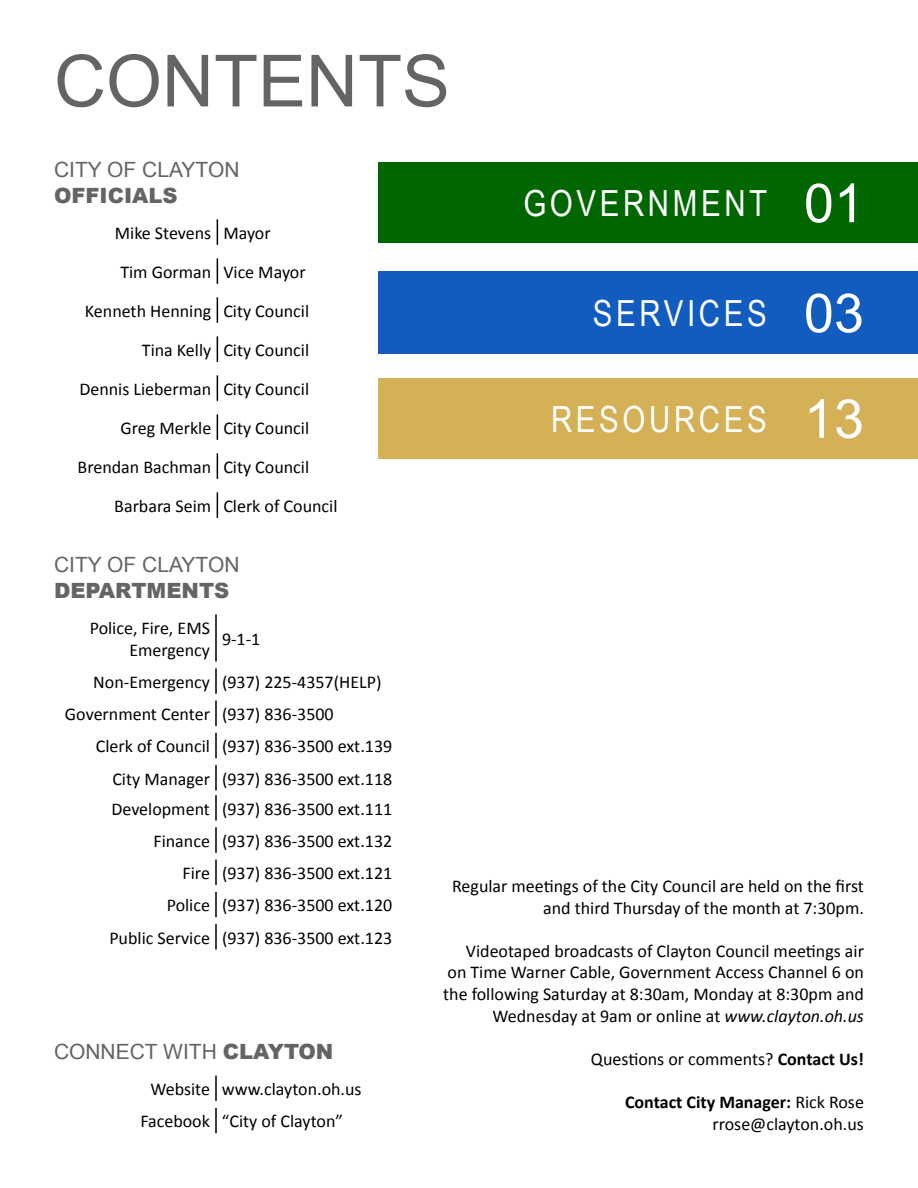
<style>
.page{position:relative;width:918px;height:1188px;background:#fff}
.page>*{position:absolute;margin:0;border:0;box-sizing:border-box;transform-origin:0 0}
.t1{font:72px "Arial";color:#646464}
.t2{font:36px "Arial Narrow";letter-spacing:.1em;color:#fff}
.t3{font:21px "Arial";color:#646464}
.t4{font:900 21px "Arial";color:#646464}
.t5{font:18px/32.2px "Calibri";color:#000;text-align:right}
.s1{font-family:"Arial";font-size:54px}
.s2{font-weight:900}
.s3{font-style:italic}
.s4{font-weight:700}
</style>
<div class="page">
<div style="left:378px;top:162px;width:540px;height:81px;background:#060"></div>
<div style="left:378px;top:272px;width:540px;height:82px;background:#125cbf"></div>
<div style="left:378px;top:378px;width:540px;height:81px;background:#d4b157"></div>
<hr style="left:215px;top:614px;width:2px;height:48px;background:#000">
<hr style="left:215px;top:668px;width:2px;height:26px;background:#000">
<hr style="left:215px;top:701px;width:2px;height:25px;background:#000">
<hr style="left:215px;top:733px;width:2px;height:25px;background:#000">
<hr style="left:215px;top:765px;width:2px;height:26px;background:#000">
<hr style="left:215px;top:795px;width:2px;height:26px;background:#000">
<hr style="left:215px;top:827px;width:2px;height:26px;background:#000">
<hr style="left:215px;top:860px;width:2px;height:25px;background:#000">
<hr style="left:215px;top:892px;width:2px;height:25px;background:#000">
<hr style="left:215px;top:924px;width:2px;height:26px;background:#000">
<hr style="left:215px;top:1076px;width:2px;height:25px;background:#000">
<hr style="left:215px;top:1108px;width:2px;height:25px;background:#000">
<svg style="left:217px;top:219px;width:1px;height:26px"></svg>
<svg style="left:217px;top:258px;width:1px;height:26px"></svg>
<svg style="left:217px;top:297px;width:1px;height:26px"></svg>
<svg style="left:217px;top:336px;width:1px;height:26px"></svg>
<svg style="left:217px;top:375px;width:1px;height:26px"></svg>
<svg style="left:217px;top:414px;width:1px;height:26px"></svg>
<svg style="left:217px;top:453px;width:1px;height:26px"></svg>
<svg style="left:217px;top:492px;width:1px;height:26px"></svg>
<h1 class="t1" style="left:54px;top:34px;width:397px">CONTENTS</h1>
<p class="t3" style="left:54px;top:156px;width:187px">CITY OF CLAYTON</p>
<p class="t4" style="left:54px;top:180px;width:125px">OFFICIALS</p>
<p class="t5" style="left:115px;top:217px;width:157px">Mike Stevens Mayor</p>
<p class="t5" style="left:120px;top:256px;width:187px">Tim Gorman Vice Mayor</p>
<p class="t5" style="left:85px;top:295px;width:226px">Kenneth Henning City Council</p>
<p class="t5" style="left:142px;top:334px;width:169px">Tina Kelly City Council</p>
<p class="t5" style="left:79px;top:373px;width:231px">Dennis Lieberman City Council</p>
<p class="t5" style="left:121px;top:412px;width:190px">Greg Merkle City Council</p>
<p class="t5" style="left:78px;top:451px;width:233px">Brendan Bachman City Council</p>
<p class="t5" style="left:114px;top:490px;width:225px">Barbara Seim Clerk of Council</p>
<h2 class="t2" style="left:523px;top:177px;width:342px">GOVERNMENT <span class="s1">01</span></h2>
<h2 class="t2" style="left:593px;top:287px;width:273px">SERVICES <span class="s1">03</span></h2>
<h2 class="t2" style="left:551px;top:393px;width:314px">RESOURCES <span class="s1">13</span></h2>
<p class="t3" style="left:54px;top:551px;width:187px">CITY OF CLAYTON</p>
<p class="t4" style="left:54px;top:575px;width:177px">DEPARTMENTS</p>
<p class="t5" style="left:90px;top:617px;width:122px;line-height:21.6px">Police, Fire, EMS<br>Emergency</p>
<p class="t5" style="left:222px;top:623px;width:40px">9-1-1</p>
<p class="t5" style="left:65px;top:666px;width:318px;text-align:left;text-indent:28px">Non-Emergency (937) 225-4357(HELP)<br>Government Center (937) 836-3500</p>
<p class="t5" style="left:96px;top:730px;width:298px">Clerk of Council (937) 836-3500 ext.139<br>City Manager (937) 836-3500 ext.118</p>
<p class="t5" style="left:109px;top:793px;width:284px">Development (937) 836-3500 ext.111<br>Finance (937) 836-3500 ext.132<br>Fire (937) 836-3500 ext.121<br>Police (937) 836-3500 ext.120<br>Public Service (937) 836-3500 ext.123</p>
<p class="t3" style="left:54px;top:1038px;width:281px">CONNECT WITH <span class="s2">CLAYTON</span></p>
<p class="t5" style="left:140px;top:1073px;width:223px;text-align:left;text-indent:10px">Website www.clayton.oh.us<br>Facebook “City of Clayton”</p>
<p class="t5" style="left:452px;top:875px;width:413px;line-height:21.6px">Regular meetings of the City Council are held on the first and third Thursday of the month at 7:30pm.</p>
<p class="t5" style="left:443px;top:940px;width:422px;line-height:21.6px">Videotaped broadcasts of Clayton Council meetings air on Time Warner Cable, Government Access Channel 6 on the following Saturday at 8:30am, Monday at 8:30pm and Wednesday at 9am or online at <span class="s3">www.clayton.oh.us</span></p>
<p class="t5" style="left:591px;top:1043px;width:275px">Questions or comments? <span class="s4">Contact Us!</span></p>
<p class="t5" style="left:625px;top:1091px;width:240px;line-height:21.6px"><span class="s4">Contact City Manager:</span> Rick Rose rrose@clayton.oh.us</p>
</div>
